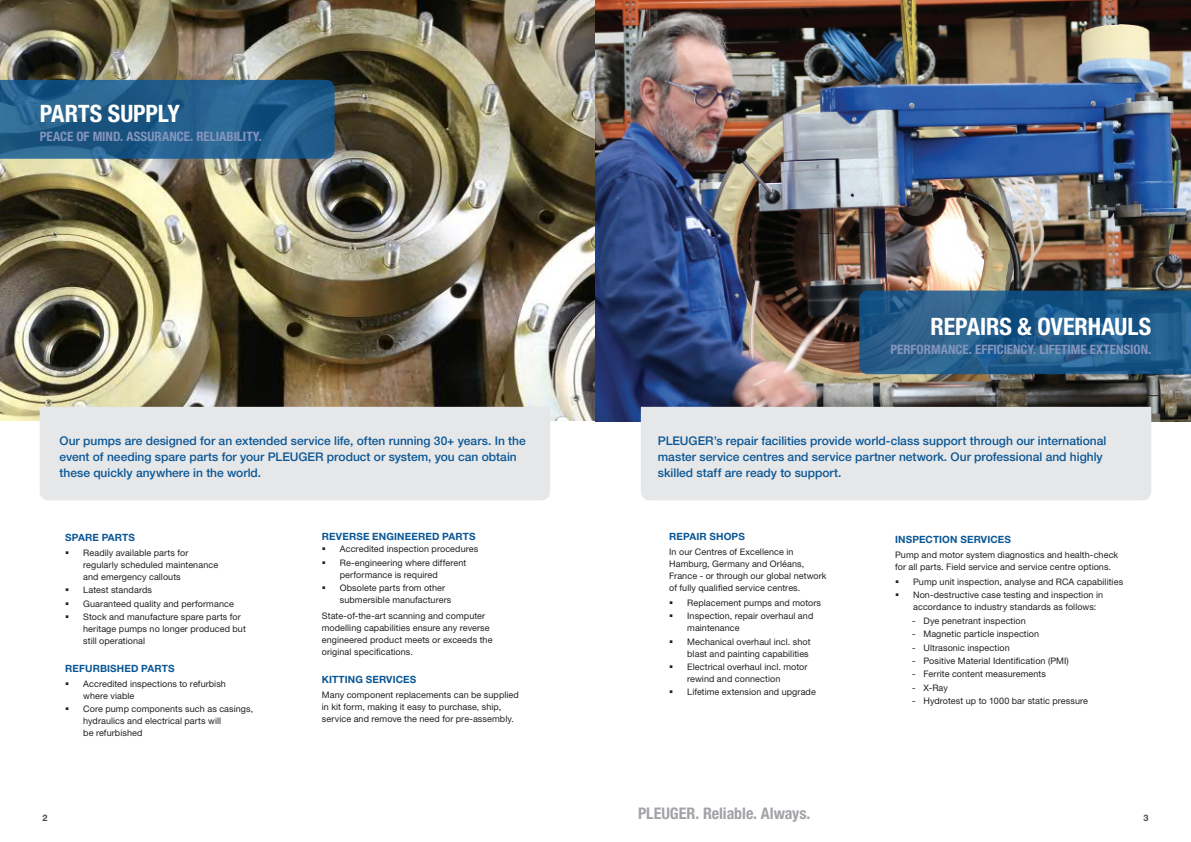
<style>
.page{position:relative;width:1191px;height:842px;background:#fff}
.page>*{position:absolute;margin:0;border:0;box-sizing:border-box;transform-origin:0 0}
.Heading__White{font:700 condensed 24px "Helvetica Neue LT";letter-spacing:-.005em;color:#fff}
.t1{font:700 condensed 16px "Helvetica Neue LT";letter-spacing:-.005em;color:#a1a3a7}
.Performance{font:700 condensed 13px "Helvetica Neue LT";color:#8595be}
.Intro_Text__Blue{font:500 12px/16px "Helvetica Neue LT";color:#0b5795}
.Sub_Sub_heading{font:700 10px "Helvetica Neue LT";letter-spacing:.01em;color:#0b5795}
.Body_Small{font:700 10px "Helvetica Neue LT";letter-spacing:.01em;color:#0b5795}
.Body_Small-2{font:9px/12px "Helvetica Neue LT";letter-spacing:.01em;color:#231f20}
.t2{font:700 9px "Helvetica Neue LT";color:#454e54}
</style>
<div class="page">
<img style="left:0;top:0;width:1191px;height:421px">
<div style="left:40px;top:407px;width:510px;height:93px;background:#e6e7e9"></div>
<div style="left:641px;top:407px;width:510px;height:93px;background:#e6e7e9"></div>
<svg style="left:0;top:80px;width:334px;height:79px;background:#235e8b"></svg>
<svg style="left:859px;top:291px;width:332px;height:83px;background:#225b8a"></svg>
<p class="Heading__White" style="left:40px;top:99px;width:142px">PARTS SUPPLY</p>
<p class="Performance" style="left:40px;top:128px;width:224px">PEACE OF MIND. ASSURANCE. RELIABILITY.</p>
<p class="Intro_Text__Blue" style="left:60px;top:432px;width:468px">Our pumps are designed for an extended service life, often running 30+ years. In the event of needing spare parts for your PLEUGER product or system, you can obtain these quickly anywhere in the world.</p>
<p class="Sub_Sub_heading" style="left:65px;top:531px;width:71px">SPARE PARTS</p>
<p class="Body_Small-2" style="left:83px;top:546px;width:136px">Readily available parts for regularly scheduled maintenance and emergency callouts</p>
<p class="Body_Small-2" style="left:83px;top:584px;width:70px">Latest standards</p>
<p class="Body_Small-2" style="left:83px;top:597px;width:152px">Guaranteed quality and performance</p>
<p class="Body_Small-2" style="left:83px;top:611px;width:164px">Stock and manufacture spare parts for heritage pumps no longer produced but still operational</p>
<p class="Sub_Sub_heading" style="left:65px;top:662px;width:111px">REFURBISHED PARTS</p>
<p class="Body_Small-2" style="left:83px;top:678px;width:144px">Accredited inspections to refurbish where viable</p>
<p class="Body_Small-2" style="left:83px;top:703px;width:172px">Core pump components such as casings, hydraulics and electrical parts will<br>be refurbished</p>
<p class="Sub_Sub_heading" style="left:322px;top:530px;width:155px">REVERSE ENGINEERED PARTS</p>
<p class="Body_Small-2" style="left:340px;top:543px;width:140px">Accredited inspection procedures</p>
<p class="Body_Small-2" style="left:340px;top:556px;width:128px">Re-engineering where different performance is required</p>
<p class="Body_Small-2" style="left:340px;top:582px;width:113px">Obsolete parts from other submersible manufacturers</p>
<p class="Body_Small-2" style="left:322px;top:610px;width:172px">State-of-the-art scanning and computer modelling capabilities ensure any reverse engineered product meets or exceeds the original specifications.</p>
<p class="Body_Small" style="left:322px;top:674px;width:96px">KITTING SERVICES</p>
<p class="Body_Small-2" style="left:322px;top:689px;width:198px">Many component replacements can be supplied in kit form, making it easy to purchase, ship, service and remove the need for pre-assembly.</p>
<p class="Heading__White" style="left:930px;top:312px;width:222px">REPAIRS &amp; OVERHAULS</p>
<p class="Performance" style="left:890px;top:341px;width:262px">PERFORMANCE. EFFICIENCY. LIFETIME EXTENSION.</p>
<p class="Intro_Text__Blue" style="left:658px;top:432px;width:450px">PLEUGER’s repair facilities provide world-class support through our international master service centres and service partner network. Our professional and highly skilled staff are ready to support.</p>
<p class="Sub_Sub_heading" style="left:669px;top:530px;width:77px">REPAIR SHOPS</p>
<p class="Body_Small-2" style="left:669px;top:546px;width:159px">In our Centres of Excellence in Hamburg, Germany and Orléans, France - or through our global network of fully qualified service centres.</p>
<p class="Body_Small-2" style="left:687px;top:596px;width:135px">Replacement pumps and motors</p>
<p class="Body_Small-2" style="left:687px;top:610px;width:128px">Inspection, repair overhaul and maintenance</p>
<p class="Body_Small-2" style="left:687px;top:635px;width:125px">Mechanical overhaul incl. shot blast and painting capabilities</p>
<p class="Body_Small-2" style="left:687px;top:661px;width:122px">Electrical overhaul incl. motor rewind and connection</p>
<p class="Body_Small-2" style="left:687px;top:686px;width:130px">Lifetime extension and upgrade</p>
<p class="Sub_Sub_heading" style="left:895px;top:533px;width:117px">INSPECTION SERVICES</p>
<p class="Body_Small-2" style="left:895px;top:549px;width:225px">Pump and motor system diagnostics and health-check for all parts. Field service and service centre options.</p>
<p class="Body_Small-2" style="left:913px;top:576px;width:211px">Pump unit inspection, analyse and RCA capabilities</p>
<p class="Body_Small-2" style="left:913px;top:589px;width:191px">Non-destructive case testing and inspection in accordance to industry standards as follows:</p>
<p class="Body_Small-2" style="left:912px;top:614px;width:115px">- Dye penetrant inspection</p>
<p class="Body_Small-2" style="left:912px;top:628px;width:128px">- Magnetic particle inspection</p>
<p class="Body_Small-2" style="left:912px;top:641px;width:99px">- Ultrasonic inspection</p>
<p class="Body_Small-2" style="left:912px;top:655px;width:158px">- Positive Material Identification (PMI)</p>
<p class="Body_Small-2" style="left:912px;top:668px;width:135px">- Ferrite content measurements</p>
<p class="Body_Small-2" style="left:912px;top:681px;width:37px">- X-Ray</p>
<p class="Body_Small-2" style="left:912px;top:695px;width:177px">- Hydrotest up to 1000 bar static pressure</p>
<p class="t2" style="left:43px;top:813px;width:7px">2</p>
<h2 class="t1" style="left:638px;top:803px;width:174px">PLEUGER. Reliable. Always.</h2>
<p class="t2" style="left:1143px;top:813px;width:7px">3</p>
</div>
